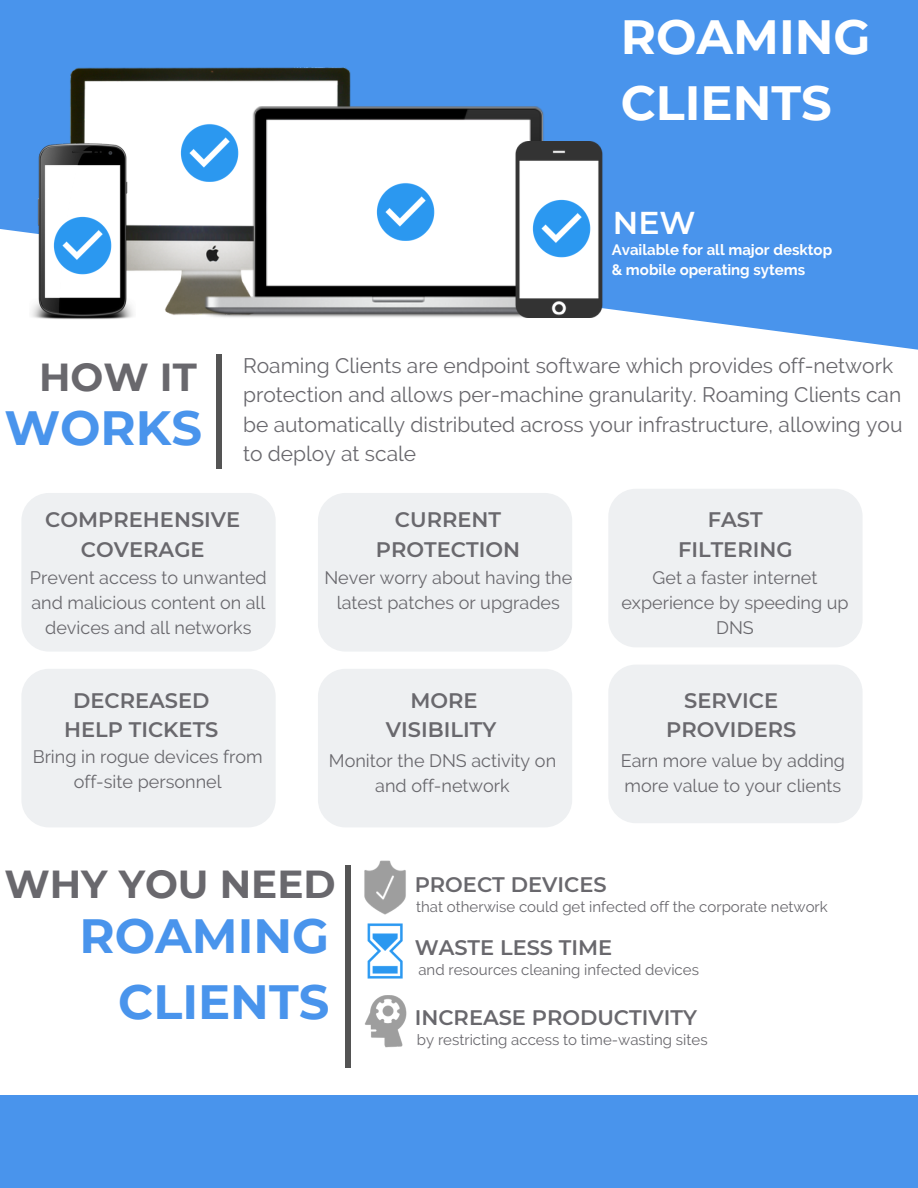
<style>
.page{position:relative;width:918px;height:1188px;background:#fff}
.page>*{position:absolute;margin:0;border:0;box-sizing:border-box;transform-origin:0 0}
.t1{font:700 48px/66.3px "Montserrat";color:#4994ec;text-align:right}
.t2{font:700 48px/66.3px "Montserrat";color:#fff}
.t3{font:700 39px "Montserrat";color:#69686d}
.t4{font:600 31.5px "Montserrat";color:#fff}
.t5{font:21px/29.2px "Raleway";color:#69686d}
.t6{font:600 21px/29.2px "Montserrat";color:#69686d;text-align:center}
.t7{font:18px/24.8px "Raleway";color:#69686d;text-align:center}
.t8{font:15px "Raleway";color:#69686d}
.t9{font:700 15px/20.2px "Raleway";color:#fff}
</style>
<div class="page">
<div style="left:0;top:1095px;width:918px;height:93px;background:#4994ec"></div>
<svg style="left:0;top:0;width:918px;height:350px;background:#63a3ee"></svg>
<div style="left:216px;top:354px;width:6px;height:115px;background:#545454"></div>
<div style="left:21px;top:493px;width:255px;height:159px;background:#eef0f2;border-radius:28px"></div>
<div style="left:21px;top:669px;width:255px;height:158px;background:#eef0f2;border-radius:28px"></div>
<div style="left:608px;top:665px;width:255px;height:158px;background:#eef0f2;border-radius:28px"></div>
<div style="left:318px;top:669px;width:254px;height:158px;background:#eef0f2;border-radius:28px"></div>
<div style="left:608px;top:489px;width:255px;height:158px;background:#eef0f2;border-radius:28px"></div>
<div style="left:318px;top:493px;width:254px;height:159px;background:#eef0f2;border-radius:28px"></div>
<div style="left:345px;top:865px;width:6px;height:203px;background:#545454"></div>
<img style="left:69px;top:68px;width:282px;height:247px">
<img style="left:199px;top:89px;width:400px;height:235px">
<img style="left:30px;top:137px;width:106px;height:182px">
<img style="left:486px;top:141px;width:145px;height:177px">
<img style="left:180px;top:123px;width:60px;height:59px">
<img style="left:375px;top:182px;width:61px;height:59px">
<img style="left:53px;top:216px;width:61px;height:58px">
<img style="left:532px;top:199px;width:61px;height:58px">
<img style="left:367px;top:923px;width:36px;height:55px">
<img style="left:364px;top:860px;width:42px;height:55px">
<img style="left:364px;top:995px;width:43px;height:53px">
<h1 class="t2" style="left:621px;top:4px;width:251px">ROAMING<br>CLIENTS</h1>
<h3 class="t4" style="left:613px;top:203px;width:84px">NEW</h3>
<h2 class="t3" style="left:39px;top:353px;width:159px">HOW IT</h2>
<h1 class="t1" style="left:4px;top:395px;width:199px">WORKS</h1>
<p class="t9" style="left:612px;top:240px;width:222px">Available for all major desktop &amp; mobile operating sytems</p>
<p class="t5" style="left:243px;top:351px;width:661px">Roaming Clients are endpoint software which provides off-network protection and allows per-machine granularity. Roaming Clients can be automatically distributed across your infrastructure, allowing you to deploy at scale</p>
<p class="t6" style="left:45px;top:505px;width:196px">COMPREHENSIVE<br>COVERAGE</p>
<p class="t7" style="left:30px;top:565px;width:238px">Prevent access to unwanted and malicious content on all devices and all networks</p>
<p class="t6" style="left:64px;top:686px;width:156px">DECREASED<br>HELP TICKETS</p>
<p class="t7" style="left:33px;top:744px;width:232px">Bring in rogue devices from off-site personnel</p>
<p class="t6" style="left:376px;top:505px;width:146px">CURRENT<br>PROTECTION</p>
<p class="t6" style="left:678px;top:505px;width:116px">FAST<br>FILTERING</p>
<p class="t7" style="left:324px;top:565px;width:249px">Never worry about having the latest patches or upgrades</p>
<p class="t7" style="left:621px;top:565px;width:229px">Get a faster internet experience by speeding up<br>DNS</p>
<p class="t6" style="left:386px;top:686px;width:112px">MORE<br>VISIBILITY</p>
<p class="t6" style="left:666px;top:686px;width:132px">SERVICE<br>PROVIDERS</p>
<p class="t7" style="left:329px;top:749px;width:229px">Monitor the DNS activity on and off-network</p>
<p class="t7" style="left:621px;top:749px;width:226px;text-align:left">Earn more value by adding more value to your clients</p>
<h2 class="t3" style="left:4px;top:861px;width:333px">WHY YOU NEED</h2>
<h1 class="t1" style="left:79px;top:902px;width:251px">ROAMING<br>CLIENTS</h1>
<p class="t6" style="left:415px;top:869px;width:193px">PROECT DEVICES</p>
<p class="t8" style="left:416px;top:897px;width:413px">that otherwise could get infected off the corporate network</p>
<p class="t6" style="left:415px;top:933px;width:199px">WASTE LESS TIME</p>
<p class="t8" style="left:418px;top:961px;width:282px">and resources cleaning infected devices</p>
<p class="t6" style="left:415px;top:1003px;width:284px">INCREASE PRODUCTIVITY</p>
<p class="t8" style="left:417px;top:1031px;width:292px">by restricting access to time-wasting sites</p>
</div>
